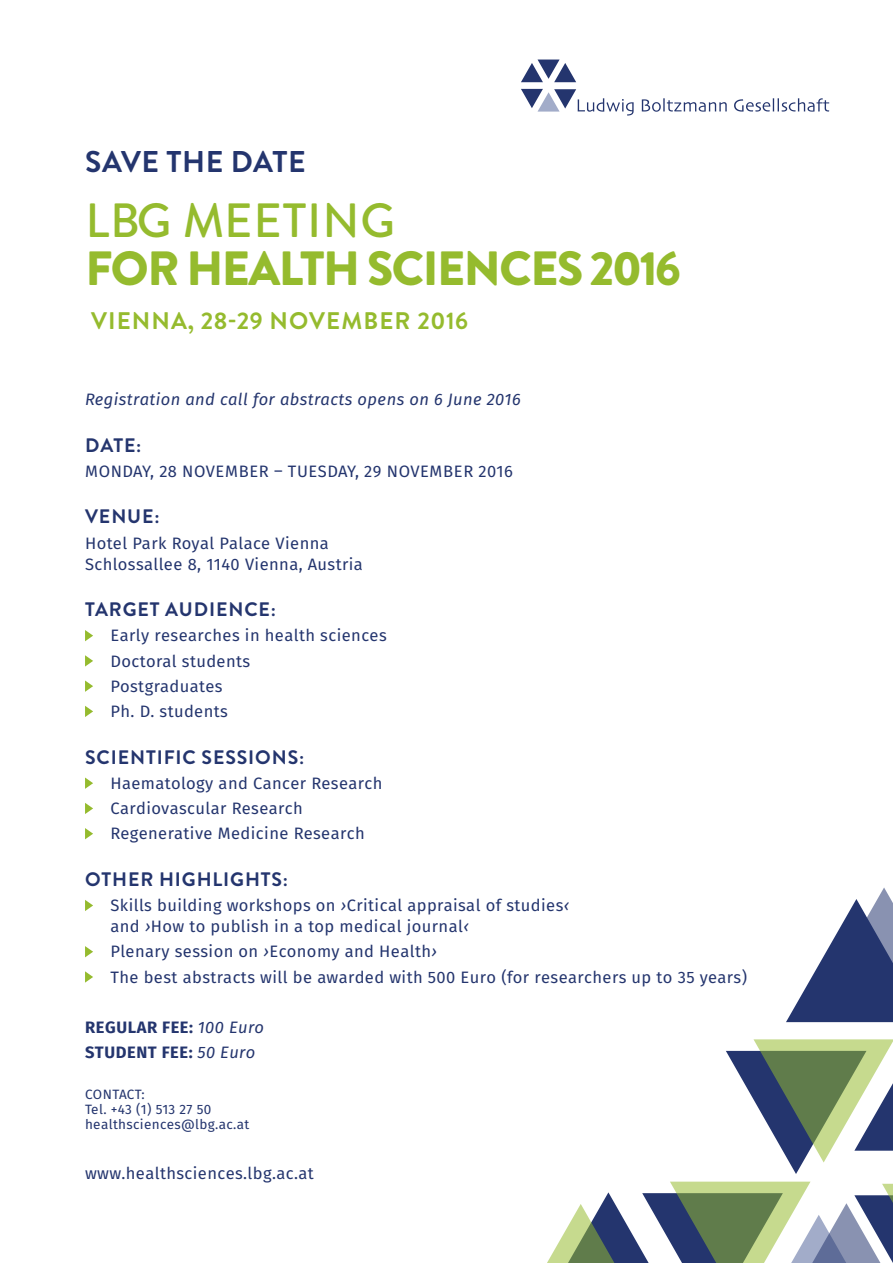
<style>
.page{position:relative;width:893px;height:1263px;background:#fff}
.page>*{position:absolute;margin:0;border:0;box-sizing:border-box;transform-origin:0 0}
.HL1{font:900 48px/48px "Brandon Grotesque";letter-spacing:-.03em;color:#95bb2e}
.HL1-2{font:700 30px "Brandon Grotesque";letter-spacing:.02em;color:#24356e}
.Lauftext{font:700 24px "Brandon Grotesque";letter-spacing:.045em;color:#95bb2e}
.Lauftext-2{font:700 19.5px "Brandon Grotesque";letter-spacing:.045em;color:#24356e}
.Lauftext-3{font:16.5px/21px "Fira Sans";letter-spacing:.025em;color:#24356e}
.Lauftext-4{font:italic 16.5px "Fira Sans";letter-spacing:.025em;color:#24356e}
.Lauftext-5{font:700 16.5px "Fira Sans";letter-spacing:.035em;color:#24356e}
.Lauftext-6{font:13.5px "Fira Sans";letter-spacing:.025em;color:#24356e}
.s1{font-weight:500}
.s2{font-style:italic}
.s3{font-weight:400;font-style:italic}
</style>
<div class="page">
<svg style="left:547px;top:1181px;width:346px;height:82px"></svg>
<svg style="left:726px;top:887px;width:167px;height:287px"></svg>
<svg style="left:85px;top:630px;width:8px;height:11px"></svg>
<svg style="left:85px;top:655px;width:8px;height:11px"></svg>
<svg style="left:85px;top:680px;width:8px;height:12px"></svg>
<svg style="left:85px;top:706px;width:8px;height:11px"></svg>
<svg style="left:85px;top:777px;width:8px;height:12px"></svg>
<svg style="left:85px;top:803px;width:8px;height:11px"></svg>
<svg style="left:85px;top:828px;width:8px;height:11px"></svg>
<svg style="left:85px;top:900px;width:8px;height:11px"></svg>
<svg style="left:85px;top:946px;width:8px;height:11px"></svg>
<svg style="left:85px;top:971px;width:8px;height:12px"></svg>
<svg style="left:642px;top:98px;width:85px;height:14px"></svg>
<svg style="left:734px;top:98px;width:95px;height:14px"></svg>
<svg style="left:521px;top:60px;width:55px;height:22px"></svg>
<svg style="left:521px;top:89px;width:113px;height:27px"></svg>
<p class="HL1-2" style="left:85px;top:141px;width:222px">SAVE THE DATE</p>
<p class="HL1" style="left:85px;top:197px;width:597px"><span class="s1">LBG MEETING<br></span>FOR HEALTH SCIENCES 2016</p>
<p class="Lauftext" style="left:91px;top:304px;width:378px">VIENNA, 28-29 NOVEMBER 2016</p>
<p class="Lauftext-4" style="left:85px;top:388px;width:437px">Registration and call for abstracts opens on 6 June 2016</p>
<p class="Lauftext-2" style="left:85px;top:431px;width:58px">DATE:</p>
<p class="Lauftext-3" style="left:85px;top:462px;width:429px">MONDAY, 28 NOVEMBER – TUESDAY, 29 NOVEMBER 2016</p>
<p class="Lauftext-2" style="left:85px;top:503px;width:76px">VENUE:</p>
<p class="Lauftext-3" style="left:85px;top:533px;width:245px">Hotel Park Royal Palace Vienna</p>
<p class="Lauftext-3" style="left:85px;top:554px;width:279px">Schlossallee 8, 1140 Vienna, Austria</p>
<p class="Lauftext-2" style="left:85px;top:596px;width:192px">TARGET AUDIENCE:</p>
<p class="Lauftext-3" style="left:110px;top:626px;width:278px">Early researches in health sciences</p>
<p class="Lauftext-3" style="left:110px;top:651px;width:141px">Doctoral students</p>
<p class="Lauftext-3" style="left:110px;top:677px;width:114px">Postgraduates</p>
<p class="Lauftext-3" style="left:110px;top:702px;width:119px">Ph. D. students</p>
<p class="Lauftext-2" style="left:85px;top:743px;width:221px">SCIENTIFIC SESSIONS:</p>
<p class="Lauftext-3" style="left:110px;top:774px;width:274px">Haematology and Cancer Research</p>
<p class="Lauftext-3" style="left:110px;top:799px;width:194px">Cardiovascular Research</p>
<p class="Lauftext-3" style="left:110px;top:824px;width:256px">Regenerative Medicine Research</p>
<p class="Lauftext-2" style="left:85px;top:865px;width:204px">OTHER HIGHLIGHTS:</p>
<p class="Lauftext-3" style="left:110px;top:896px;width:460px">Skills building workshops on <span class="s2">›</span>Critical appraisal of studies<span class="s2">‹ </span>and <span class="s2">›</span>How to publish in a top medical journal<span class="s2">‹</span></p>
<p class="Lauftext-3" style="left:110px;top:942px;width:328px">Plenary session on <span class="s2">›</span>Economy and Health<span class="s2">›</span></p>
<p class="Lauftext-3" style="left:110px;top:967px;width:638px">The best abstracts will be awarded with 500 Euro (for researchers up to 35 years)</p>
<p class="Lauftext-5" style="left:85px;top:1016px;width:181px">REGULAR FEE: <span class="s3">100 Euro</span></p>
<p class="Lauftext-5" style="left:85px;top:1041px;width:172px">STUDENT FEE: <span class="s3">50 Euro</span></p>
<p class="Lauftext-6" style="left:85px;top:1084px;width:61px">CONTACT:</p>
<p class="Lauftext-6" style="left:85px;top:1099px;width:128px">Tel. +43 (1) 513 27 50</p>
<p class="Lauftext-6" style="left:85px;top:1114px;width:166px">healthsciences@lbg.ac.at</p>
<p class="Lauftext-3" style="left:85px;top:1164px;width:230px">www.healthsciences.lbg.ac.at</p>
</div>
